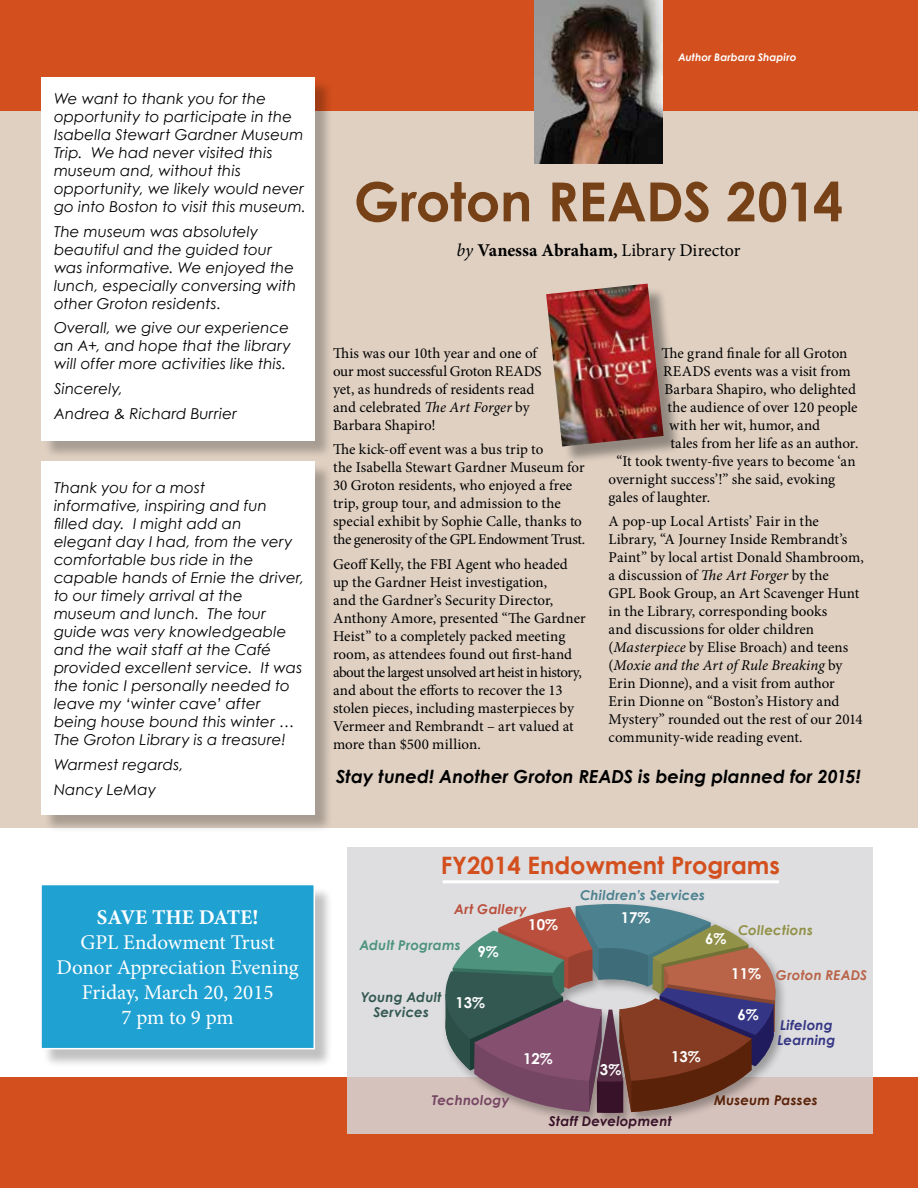
<style>
.page{position:relative;width:918px;height:1188px;background:#fff}
.page>*{position:absolute;margin:0;border:0;box-sizing:border-box;transform-origin:0 0}
.t1{font:700 54px "Century Gothic";letter-spacing:-.005em;color:#774117}
.t2{font:700 24px "Century Gothic";color:#d34f1d}
.t3{font:21px/25.2px "Minion Pro";letter-spacing:-.005em;color:#fff;text-align:center}
.t4{font:700 21px "Minion Pro";color:#fff}
.t5{font:italic 700 18px "Century Gothic";color:#000}
.t6{font:700 18px "Minion Pro";letter-spacing:.005em;color:#000}
.t7{font:15px/18px "Minion Pro";color:#000}
.t8{font:italic 15px/18px "Century Gothic";letter-spacing:.01em;color:#000}
.t9{font:700 15px "Century Gothic";color:#fff}
.t10{font:italic 700 13.5px "Century Gothic";letter-spacing:.015em;color:#4c818f}
.t11{font:italic 700 13.5px/15px "Century Gothic";letter-spacing:.01em;color:#335851;text-align:center}
.t12{font:italic 700 13.5px/15px "Century Gothic";letter-spacing:.02em;color:#343584}
.t13{font:italic 700 13.5px "Century Gothic";letter-spacing:.015em;color:#381229}
.t14{font:italic 700 13.5px "Century Gothic";letter-spacing:.015em;color:#4d937d}
.t15{font:italic 700 13.5px "Century Gothic";letter-spacing:.01em;color:#592209}
.t16{font:italic 700 13.5px "Century Gothic";letter-spacing:.02em;color:#919148}
.t17{font:italic 700 13.5px "Century Gothic";letter-spacing:.01em;color:#b96448}
.t18{font:italic 700 13.5px "Century Gothic";letter-spacing:.025em;color:#ba4f3d}
.t19{font:italic 700 13.5px "Century Gothic";letter-spacing:.015em;color:#754663}
.t20{font:italic 700 10.5px "Century Gothic";letter-spacing:.005em;color:#fff}
.s1{font-weight:400;font-style:italic}
.s2{font-weight:400}
.s3{font-style:italic}
</style>
<div class="page">
<div style="left:0;top:0;width:918px;height:828px;background:#dfd0c2"></div>
<div style="left:0;top:0;width:918px;height:110px;background:#d34f1d"></div>
<div style="left:0;top:1078px;width:918px;height:110px;background:#d34f1d"></div>
<div style="left:43px;top:79px;width:290px;height:381px;background:#000;opacity:.25"></div>
<div style="left:41px;top:77px;width:273px;height:364px;background:#fff"></div>
<div style="left:43px;top:463px;width:290px;height:370px;background:#000;opacity:.25"></div>
<div style="left:41px;top:461px;width:273px;height:353px;background:#fff"></div>
<div style="left:43px;top:886px;width:291px;height:182px;background:#000;opacity:.25"></div>
<div style="left:40px;top:884px;width:275px;height:165px;background:#1fa1d2;border:2px solid #fff"></div>
<div style="left:549px;top:286px;width:133px;height:179px;background:#000;opacity:.35"></div>
<img style="left:546px;top:284px;width:118px;height:163px">
<img style="left:535px;top:0;width:127px;height:163px">
<div style="left:348px;top:848px;width:525px;height:286px;background:#dedee0"></div>
<div style="left:348px;top:1078px;width:525px;height:56px;background:#d6c2bc"></div>
<div style="left:441px;top:901px;width:347px;height:225px;background:#000;opacity:.3"></div>
<svg style="left:440px;top:904px;width:338px;height:209px"></svg>
<hr style="left:443px;top:880px;width:336px;height:3px;background:#fff">
<p class="t8" style="left:54px;top:89px;width:254px">We want to thank you for the opportunity to participate in the<br>Isabella Stewart Gardner Museum<br>Trip. We had never visited this museum and, without this opportunity, we likely would never go into Boston to visit this museum.</p>
<p class="t8" style="left:54px;top:222px;width:244px">The museum was absolutely beautiful and the guided tour was informative. We enjoyed the lunch, especially conversing with other Groton residents.</p>
<p class="t8" style="left:54px;top:319px;width:238px;text-align:justify">Overall, we give our experience an A+, and hope that the library will offer more activities like this.</p>
<p class="t8" style="left:54px;top:376px;width:184px;line-height:24.8px">Sincerely,<br>Andrea &amp; Richard Burrier</p>
<p class="t8" style="left:54px;top:478px;width:252px">Thank you for a most<br>informative, inspiring and fun filled day. I might add an<br>elegant day I had, from the very comfortable bus ride in the capable hands of Ernie the driver, to our timely arrival at the museum and lunch. The tour guide was very knowledgeable and the wait staff at the Café provided excellent service. It was the tonic I personally needed to leave my ‘winter cave’ after being house bound this winter …<br>The Groton Library is a treasure!</p>
<p class="t8" style="left:54px;top:752px;width:131px;line-height:24.8px">Warmest regards,<br>Nancy LeMay</p>
<h3 class="t4" style="left:97px;top:902px;width:163px">SAVE THE DATE!</h3>
<h3 class="t3" style="left:57px;top:930px;width:244px">GPL Endowment Trust<br>Donor Appreciation Evening<br>Friday, March 20, 2015<br>7 pm to 9 pm</h3>
<p class="t20" style="left:678px;top:50px;width:120px">Author Barbara Shapiro</p>
<h1 class="t1" style="left:354px;top:168px;width:491px">Groton READS 2014</h1>
<p class="t6" style="left:456px;top:238px;width:286px"><span class="s1">by</span> Vanessa Abraham, <span class="s2">Library Director</span></p>
<p class="t7" style="left:333px;top:344px;width:210px">This was our 10th year and one of our most successful Groton READS yet, as hundreds of residents read and celebrated <span class="s3">The Art Forger</span> by<br>Barbara Shapiro!</p>
<p class="t7" style="left:333px;top:441px;width:254px">The kick-off event was a bus trip to<br>the Isabella Stewart Gardner Museum for 30 Groton residents, who enjoyed a free trip, group tour, and admission to the special exhibit by Sophie Calle, thanks to the generosity of the GPL Endowment Trust.</p>
<p class="t7" style="left:333px;top:555px;width:254px">Geoff Kelly, the FBI Agent who headed up the Gardner Heist investigation,<br>and the Gardner’s Security Director, Anthony Amore, presented “The Gardner Heist” to a completely packed meeting room, as attendees found out first-hand about the largest unsolved art heist in history, and about the efforts to recover the 13 stolen pieces, including masterpieces by Vermeer and Rembrandt – art valued at more than $500 million.</p>
<p class="t7" style="left:662px;top:344px;width:187px">The grand finale for all Groton</p>
<p class="t7" style="left:663px;top:362px;width:189px">READS events was a visit from</p>
<p class="t7" style="left:664px;top:380px;width:193px">Barbara Shapiro, who delighted</p>
<p class="t7" style="left:668px;top:398px;width:192px">the audience of over 120 people</p>
<p class="t7" style="left:669px;top:416px;width:153px">with her wit, humor, and</p>
<p class="t7" style="left:670px;top:434px;width:189px">tales from her life as an author.</p>
<p class="t7" style="left:616px;top:452px;width:241px">“It took twenty-five years to become ‘an</p>
<p class="t7" style="left:609px;top:470px;width:228px">overnight success’!” she said, evoking</p>
<p class="t7" style="left:609px;top:488px;width:103px">gales of laughter.</p>
<p class="t7" style="left:609px;top:513px;width:257px">A pop-up Local Artists’ Fair in the Library, “A Journey Inside Rembrandt’s Paint” by local artist Donald Shambroom, a discussion of <span class="s3">The Art Forger</span> by the<br>GPL Book Group, an Art Scavenger Hunt in the Library, corresponding books<br>and discussions for older children (<span class="s3">Masterpiece</span> by Elise Broach) and teens (<span class="s3">Moxie and the Art of Rule Breaking</span> by Erin Dionne), and a visit from author Erin Dionne on “Boston’s History and Mystery” rounded out the rest of our 2014 community-wide reading event.</p>
<p class="t5" style="left:336px;top:765px;width:526px">Stay tuned! Another Groton READS is being planned for 2015!</p>
<h2 class="t2" style="left:441px;top:850px;width:341px">FY2014 Endowment Programs</h2>
<p class="t18" style="left:454px;top:901px;width:74px">Art Gallery</p>
<p class="t9" style="left:528px;top:915px;width:31px">10%</p>
<p class="t14" style="left:359px;top:937px;width:103px">Adult Programs</p>
<p class="t9" style="left:477px;top:942px;width:23px">9%</p>
<p class="t11" style="left:361px;top:989px;width:82px">Young Adult<br>Services</p>
<p class="t9" style="left:455px;top:993px;width:31px">13%</p>
<p class="t19" style="left:432px;top:1092px;width:79px">Technology</p>
<p class="t9" style="left:523px;top:1049px;width:31px">12%</p>
<p class="t10" style="left:580px;top:886px;width:127px">Children’s Services</p>
<p class="t9" style="left:621px;top:908px;width:31px">17%</p>
<p class="t9" style="left:600px;top:1060px;width:23px">3%</p>
<p class="t16" style="left:738px;top:921px;width:76px">Collections</p>
<p class="t17" style="left:776px;top:966px;width:93px">Groton READS</p>
<p class="t12" style="left:777px;top:1017px;width:60px">Lifelong<br>Learning</p>
<p class="t9" style="left:705px;top:929px;width:23px">6%</p>
<p class="t9" style="left:731px;top:964px;width:31px">11%</p>
<p class="t9" style="left:737px;top:1005px;width:23px">6%</p>
<p class="t9" style="left:671px;top:1047px;width:31px">13%</p>
<p class="t15" style="left:714px;top:1092px;width:105px">Museum Passes</p>
<p class="t13" style="left:549px;top:1112px;width:124px">Staff Development</p>
</div>
